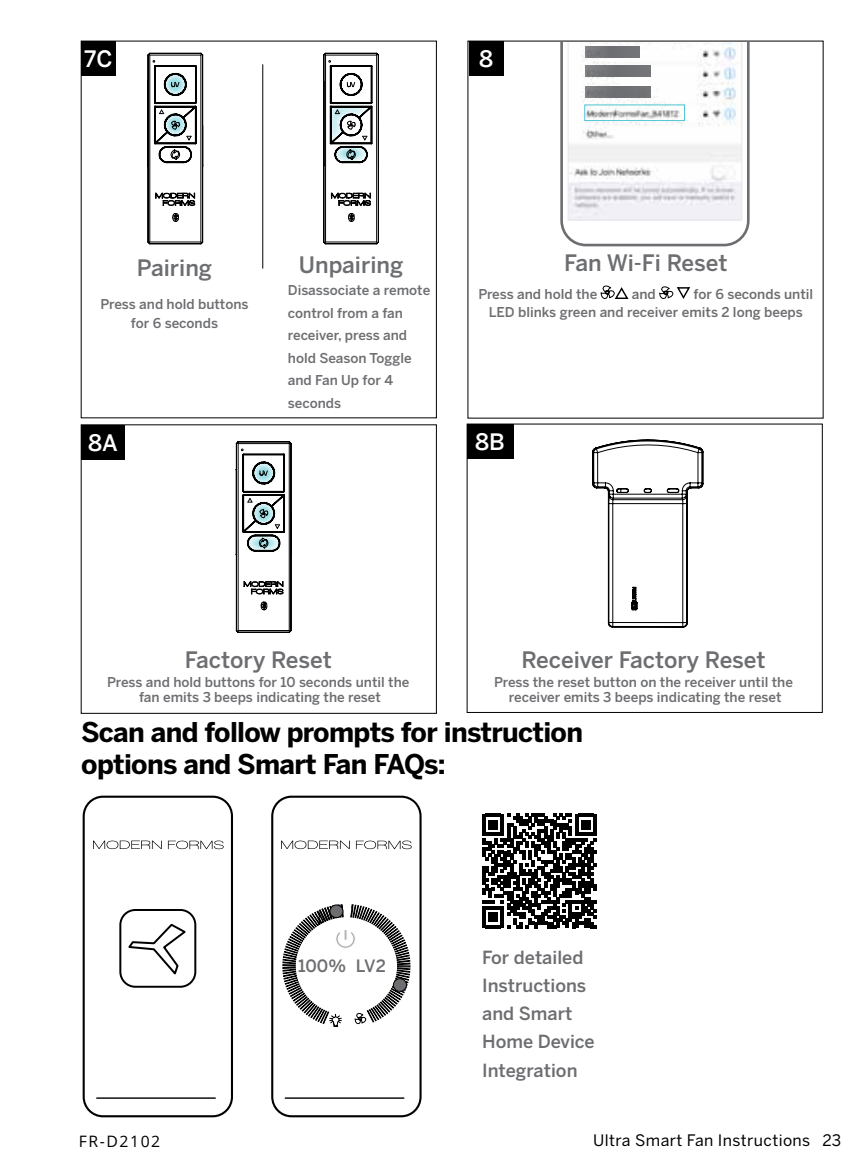
<style>
.page{position:relative;width:863px;height:1175px;background:#fff}
.page>*{position:absolute;margin:0;border:0;box-sizing:border-box;transform-origin:0 0}
.t1{font:700 27px/32.4px "Benton Sans";letter-spacing:-.025em;color:#000}
.t2{font:500 22.5px "Benton Sans";color:#6d6e71}
.t3{font:500 22.5px "Benton Sans";color:#fff}
.t4{font:500 18px/28.1px "Benton Sans";color:#6d6e71}
.t5{font:500 16.88px "Benton Sans";letter-spacing:-.005em;color:#6d6e71}
.t6{font:15.75px "Benton Sans";letter-spacing:.025em;color:#000}
.t7{font:15.75px "Open Sans";letter-spacing:.1em;color:#000}
.t8{font:500 13.5px/22.5px "Benton Sans";color:#6d6e71;text-align:center}
</style>
<div class="page">
<div style="left:81px;top:41px;width:35px;height:35px;background:#000"></div>
<hr style="left:262px;top:64px;width:1px;height:204px;background:#000">
<div style="left:81px;top:41px;width:356px;height:377px;border:1px solid #000"></div>
<div style="left:81px;top:425px;width:43px;height:35px;background:#000"></div>
<div style="left:469px;top:41px;width:34px;height:35px;background:#000"></div>
<div style="left:467px;top:424px;width:46px;height:35px;background:#000"></div>
<svg style="left:560px;top:42px;width:189px;height:204px"></svg>
<div style="left:585px;top:46px;width:54px;height:11px;background:#6d6e71"></div>
<div style="left:585px;top:66px;width:65px;height:11px;background:#6d6e71"></div>
<div style="left:584px;top:105px;width:101px;height:16px;border:1px solid #50c5d4"></div>
<svg style="left:592px;top:440px;width:111px;height:187px"></svg>
<div style="left:585px;top:87px;width:65px;height:11px;background:#6d6e71"></div>
<svg style="left:482px;top:813px;width:114px;height:115px"></svg>
<svg style="left:271px;top:795px;width:150px;height:322px"></svg>
<svg style="left:282px;top:904px;width:128px;height:122px"></svg>
<hr style="left:285px;top:1097px;width:119px;height:1px;background:#000">
<svg style="left:281px;top:840px;width:69px;height:9px"></svg>
<svg style="left:356px;top:840px;width:56px;height:9px"></svg>
<svg style="left:83px;top:795px;width:150px;height:322px"></svg>
<hr style="left:97px;top:1097px;width:118px;height:1px;background:#000">
<svg style="left:126px;top:922px;width:62px;height:55px"></svg>
<div style="left:119px;top:909px;width:77px;height:78px;border:2px solid #000;border-radius:15px"></div>
<svg style="left:600px;top:285px;width:29px;height:14px"></svg>
<svg style="left:659px;top:286px;width:32px;height:13px"></svg>
<svg style="left:147px;top:53px;width:56px;height:191px"></svg>
<svg style="left:236px;top:441px;width:55px;height:191px"></svg>
<svg style="left:323px;top:53px;width:56px;height:191px"></svg>
<h2 class="t3" style="left:84px;top:45px;width:30px">7C</h2>
<h2 class="t3" style="left:479px;top:45px;width:16px">8</h2>
<h2 class="t2" style="left:137px;top:255px;width:77px">Pairing</h2>
<p class="t8" style="left:100px;top:294px;width:150px;line-height:19.1px">Press and hold buttons for 6 seconds</p>
<h2 class="t3" style="left:88px;top:429px;width:31px">8A</h2>
<h2 class="t2" style="left:299px;top:251px;width:106px">Unpairing</h2>
<p class="t8" style="left:288px;top:279px;width:144px;text-align:left">Disassociate a remote control from a fan receiver, press and hold Season Toggle and Fan Up for 4 seconds</p>
<h2 class="t2" style="left:564px;top:249px;width:165px">Fan Wi-Fi Reset</h2>
<p class="t8" style="left:478px;top:283px;width:120px">Press and hold the</p>
<p class="t8" style="left:632px;top:283px;width:26px">and</p>
<p class="t8" style="left:489px;top:285px;width:326px;line-height:18px;text-align:left;text-indent:205px">for 6 seconds until<br>LED blinks green and receiver emits 2 long beeps</p>
<h2 class="t3" style="left:475px;top:428px;width:31px">8B</h2>
<h2 class="t2" style="left:185px;top:646px;width:148px">Factory Reset</h2>
<p class="t8" style="left:107px;top:675px;width:304px;line-height:14.6px">Press and hold buttons for 10 seconds until the fan emits 3 beeps indicating the reset</p>
<h2 class="t2" style="left:521px;top:646px;width:246px">Receiver Factory Reset</h2>
<p class="t8" style="left:494px;top:675px;width:300px;line-height:14.6px">Press the reset button on the receiver until the receiver emits 3 beeps indicating the reset</p>
<h1 class="t1" style="left:81px;top:715px;width:503px">Scan and follow prompts for instruction options and Smart Fan FAQs:</h1>
<p class="t5" style="left:298px;top:956px;width:89px">100% LV2</p>
<h3 class="t4" style="left:482px;top:943px;width:114px">For detailed<br>Instructions and Smart<br>Home Device<br>Integration</h3>
<p class="t7" style="left:79px;top:1130px;width:83px">FR-D2102</p>
<p class="t6" style="left:593px;top:1131px;width:249px">Ultra Smart Fan Instructions 23</p>
</div>
